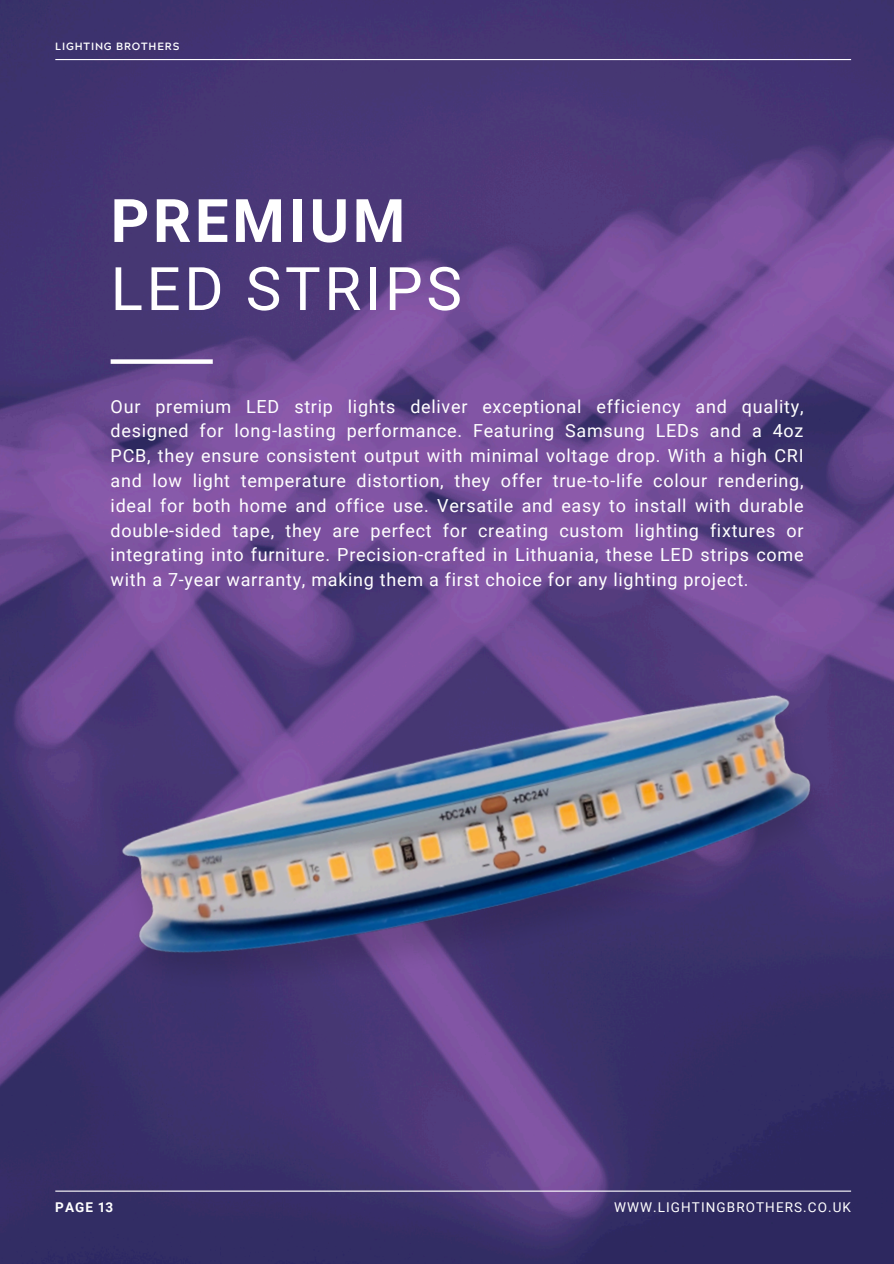
<style>
.page{position:relative;width:894px;height:1264px;background:#fff}
.page>*{position:absolute;margin:0;border:0;box-sizing:border-box;transform-origin:0 0}
.t1{font:60px "Roboto";letter-spacing:.06em;color:#fff}
.t2{font:700 60px "Roboto";letter-spacing:.06em;color:#fff}
.t3{font:18px/24.8px "Roboto";letter-spacing:.04em;color:#fff;text-align:justify}
.t4{font:13.5px "Roboto";letter-spacing:.08em;color:#fff}
.t5{font:700 13.5px "Roboto";letter-spacing:.08em;color:#fff}
.t6{font:700 10.5px "Acherus Grotesque";letter-spacing:.08em;color:#fff}
</style>
<div class="page">
<img style="left:0;top:0;width:893px;height:1263px">
<hr style="left:55px;top:59px;width:795px;height:1px;background:#fff">
<div style="left:111px;top:359px;width:102px;height:5px;background:#fff"></div>
<hr style="left:55px;top:1190px;width:795px;height:1px;background:#fff">
<img style="left:0;top:571px;width:893px;height:569px">
<p class="t6" style="left:55px;top:42px;width:126px">LIGHTING BROTHERS</p>
<p class="t2" style="left:111px;top:186px;width:296px">PREMIUM</p>
<h1 class="t1" style="left:111px;top:254px;width:353px">LED STRIPS</h1>
<h2 class="t3" style="left:111px;top:394px;width:694px">Our premium LED strip lights deliver exceptional efficiency and quality, designed for long-lasting performance. Featuring Samsung LEDs and a 4oz PCB, they ensure consistent output with minimal voltage drop. With a high CRI and low light temperature distortion, they offer true-to-life colour rendering, ideal for both home and office use. Versatile and easy to install with durable double-sided tape, they are perfect for creating custom lighting fixtures or integrating into furniture. Precision-crafted in Lithuania, these LED strips come with a 7-year warranty, making them a first choice for any lighting project.</h2>
<p class="t5" style="left:55px;top:1199px;width:59px">PAGE 13</p>
<h3 class="t4" style="left:614px;top:1199px;width:238px">WWW.LIGHTINGBROTHERS.CO.UK</h3>
</div>
